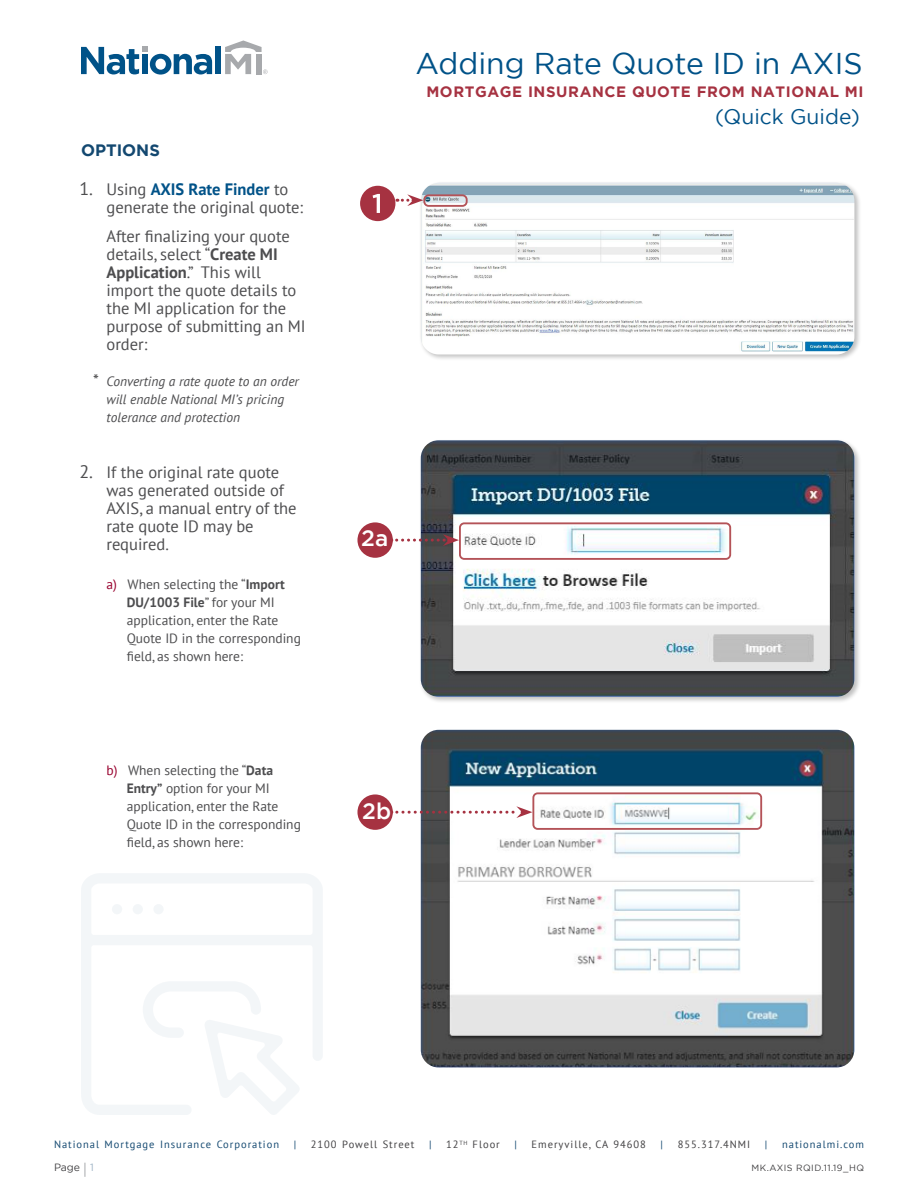
<style>
.page{position:relative;width:918px;height:1188px;background:#fff}
.page>*{position:absolute;margin:0;border:0;box-sizing:border-box;transform-origin:0 0}
.t1{font:30px "Gotham";color:#005288}
.t2{font:500 22.5px "Gotham";color:#fff}
.t3{font:21px "Gotham";color:#005288}
.t4{font:16.5px/18px "PT Sans";color:#4d4d4f}
.t5{font:700 16.5px "Gotham";color:#134870}
.t6{font:700 15px "Gotham";letter-spacing:.04em;color:#a63241}
.t7{font:13.5px/18px "PT Sans";color:#4d4d4f}
.t8{font:italic 13.5px/18px "PT Sans";color:#4d4d4f}
.t9{font:10.5px "PT Sans";letter-spacing:.095em;color:#134870}
.t10{font:10.5px "PT Sans";letter-spacing:.095em;color:#414042}
.t11{font:10.5px "Gotham";color:#414042}
.t12{font:9px "Gotham";letter-spacing:.05em;color:#414042}
.s1{font-size:18px}
.s2{font-weight:700;color:#005288}
.s3{font-weight:700}
.s4{font-style:normal;font-size:16.5px}
.s5{color:#98002e}
.s6{color:#9fb5c6}
</style>
<div class="page">
<img style="left:421px;top:730px;width:433px;height:338px">
<div style="left:215px;top:47px;width:6px;height:27px;background:#005288"></div>
<svg style="left:81px;top:47px;width:131px;height:28px"></svg>
<svg style="left:225px;top:40px;width:43px;height:34px"></svg>
<svg style="left:85px;top:1163px;width:1px;height:14px"></svg>
<div style="left:419px;top:439px;width:443px;height:265px;background:#000;opacity:.25"></div>
<img style="left:421px;top:440px;width:433px;height:257px">
<div style="left:418px;top:181px;width:444px;height:181px;background:#000;opacity:.25"></div>
<img style="left:421px;top:183px;width:433px;height:172px">
<svg style="left:81px;top:874px;width:241px;height:241px"></svg>
<div style="left:112px;top:904px;width:10px;height:10px;background:#f3f6f8;border-radius:50%"></div>
<div style="left:133px;top:904px;width:10px;height:10px;background:#f3f6f8;border-radius:50%"></div>
<div style="left:153px;top:904px;width:11px;height:10px;background:#f3f6f8;border-radius:50%"></div>
<svg style="left:143px;top:981px;width:157px;height:134px"></svg>
<div style="left:423px;top:194px;width:45px;height:13px;border:2px solid #b45358;border-radius:4px"></div>
<div style="left:532px;top:792px;width:230px;height:38px;border:2px solid #b45358;border-radius:4px"></div>
<svg style="left:392px;top:534px;width:67px;height:12px"></svg>
<div style="left:357px;top:522px;width:36px;height:36px;background:#a63241;border-radius:50%"></div>
<div style="left:360px;top:186px;width:35px;height:35px;background:#a63241;border-radius:50%"></div>
<svg style="left:373px;top:194px;width:7px;height:19px"></svg>
<svg style="left:397px;top:194px;width:26px;height:12px"></svg>
<svg style="left:392px;top:806px;width:140px;height:12px"></svg>
<div style="left:357px;top:794px;width:36px;height:36px;background:#a63241;border-radius:50%"></div>
<div style="left:459px;top:522px;width:272px;height:38px;border:2px solid #b45358;border-radius:4px"></div>
<h1 class="t1" style="left:416px;top:47px;width:448px">Adding Rate Quote ID in AXIS</h1>
<p class="t6" style="left:426px;top:83px;width:439px">MORTGAGE INSURANCE QUOTE FROM NATIONAL MI</p>
<p class="t5" style="left:81px;top:141px;width:80px">OPTIONS</p>
<p class="t4" style="left:106px;top:180px;width:198px;text-indent:-27px"><span class="s1">1.</span> Using <span class="s2">AXIS Rate Finder</span> to generate the original quote:</p>
<p class="t4" style="left:106px;top:227px;width:201px">After finalizing your quote details, select “<span class="s3">Create MI<br>Application</span>.” This will import the quote details to the MI application for the purpose of submitting an MI order:</p>
<p class="t8" style="left:107px;top:372px;width:194px;text-indent:-14px"><span class="s4">*</span> Converting a rate quote to an order will enable National MI’s pricing tolerance and protection</p>
<p class="t4" style="left:106px;top:463px;width:192px;text-indent:-27px"><span class="s1">2.</span> If the original rate quote was generated outside of<br>AXIS, a manual entry of the rate quote ID may be required.</p>
<p class="t7" style="left:127px;top:575px;width:176px;text-indent:-20px"><span class="s5">a)</span> When selecting the “<span class="s3">Import<br>DU/1003 File</span>” for your MI application, enter the Rate<br>Quote ID in the corresponding field, as shown here:</p>
<p class="t7" style="left:127px;top:761px;width:176px;text-indent:-20px"><span class="s5">b)</span> When selecting the “<span class="s3">Data<br>Entry”</span> option for your MI application, enter the Rate<br>Quote ID in the corresponding field, as shown here:</p>
<h2 class="t2" style="left:361px;top:526px;width:28px">2a</h2>
<h2 class="t2" style="left:362px;top:798px;width:30px">2b</h2>
<p class="t3" style="left:715px;top:105px;width:146px">(Quick Guide)</p>
<p class="t9" style="left:54px;top:1138px;width:227px">National Mortgage Insurance Corporation</p>
<p class="t9" style="left:294px;top:1138px;width:4px">|</p>
<p class="t10" style="left:311px;top:1138px;width:105px">2100 Powell Street</p>
<p class="t9" style="left:429px;top:1138px;width:4px">|</p>
<p class="t10" style="left:446px;top:1138px;width:55px">12<sup>TH</sup> Floor</p>
<p class="t9" style="left:515px;top:1138px;width:4px">|</p>
<p class="t10" style="left:532px;top:1138px;width:116px">Emeryville, CA 94608</p>
<p class="t9" style="left:661px;top:1138px;width:4px">|</p>
<p class="t10" style="left:678px;top:1138px;width:74px">855.317.4NMI</p>
<p class="t9" style="left:765px;top:1138px;width:4px">|</p>
<p class="t9" style="left:782px;top:1138px;width:83px">nationalmi.com</p>
<p class="t11" style="left:54px;top:1162px;width:41px">Page <span class="s6">1</span></p>
<p class="t12" style="left:752px;top:1163px;width:114px">MK.AXIS RQID.11.19_HQ</p>
</div>
